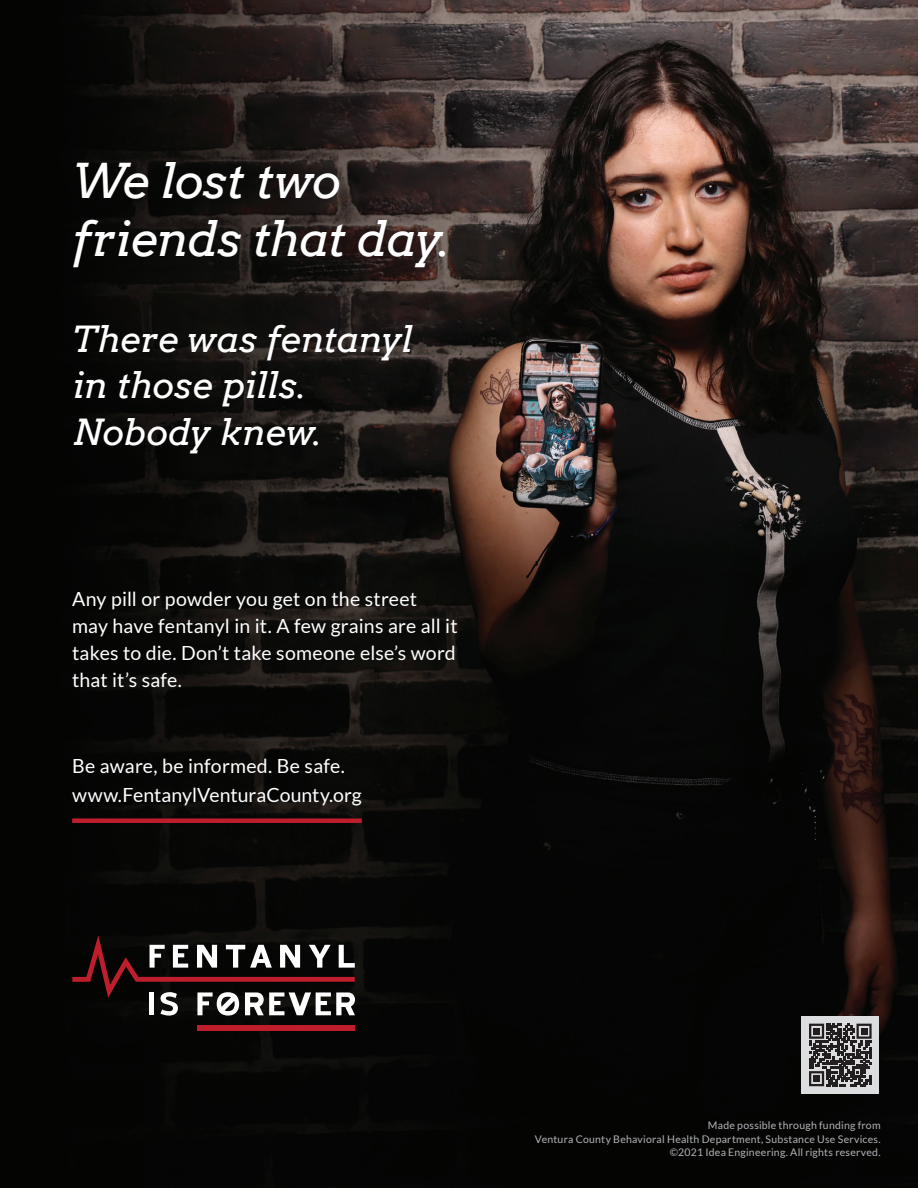
<style>
.page{position:relative;width:918px;height:1188px;background:#fff}
.page>*{position:absolute;margin:0;border:0;box-sizing:border-box;transform-origin:0 0}
.t1{font:italic 48px/57.6px "Arvo";letter-spacing:-.02em;color:#fff}
.t2{font:italic 36px/46.5px "Arvo";letter-spacing:-.015em;color:#fff}
.t3{font:19.5px/27px "Lato";letter-spacing:.005em;color:#fff}
.t4{font:10.5px/13.5px "Lato";letter-spacing:.025em;color:#b2b3b7;text-align:right}
</style>
<div class="page">
<img style="left:0;top:0;width:918px;height:1188px">
<div style="left:197px;top:1025px;width:158px;height:5px;background:#be1d2c"></div>
<svg style="left:72px;top:935px;width:283px;height:81px;background:#413434"></svg>
<div style="left:802px;top:1016px;width:77px;height:78px;background:#dcdddf"></div>
<svg style="left:809px;top:1024px;width:63px;height:62px"></svg>
<div style="left:813px;top:1075px;width:7px;height:7px;background:#231f20"></div>
<div style="left:72px;top:818px;width:290px;height:5px;background:#be1d2c"></div>
<p class="t1" style="left:72px;top:152px;width:379px">We lost two friends that day.</p>
<p class="t2" style="left:72px;top:315px;width:342px">There was fentanyl in those pills.<br>Nobody knew.</p>
<p class="t3" style="left:72px;top:585px;width:387px">Any pill or powder you get on the street may have fentanyl in it. A few grains are all it takes to die. Don’t take someone else’s word that it’s safe.</p>
<p class="t3" style="left:72px;top:753px;width:274px">Be aware, be informed. Be safe.</p>
<p class="t3" style="left:72px;top:781px;width:291px">www.FentanylVenturaCounty.org</p>
<p class="t4" style="left:535px;top:1119px;width:347px">Made possible through funding from<br>Ventura County Behavioral Health Department, Substance Use Services. ©2021 Idea Engineering. All rights reserved.</p>
</div>
